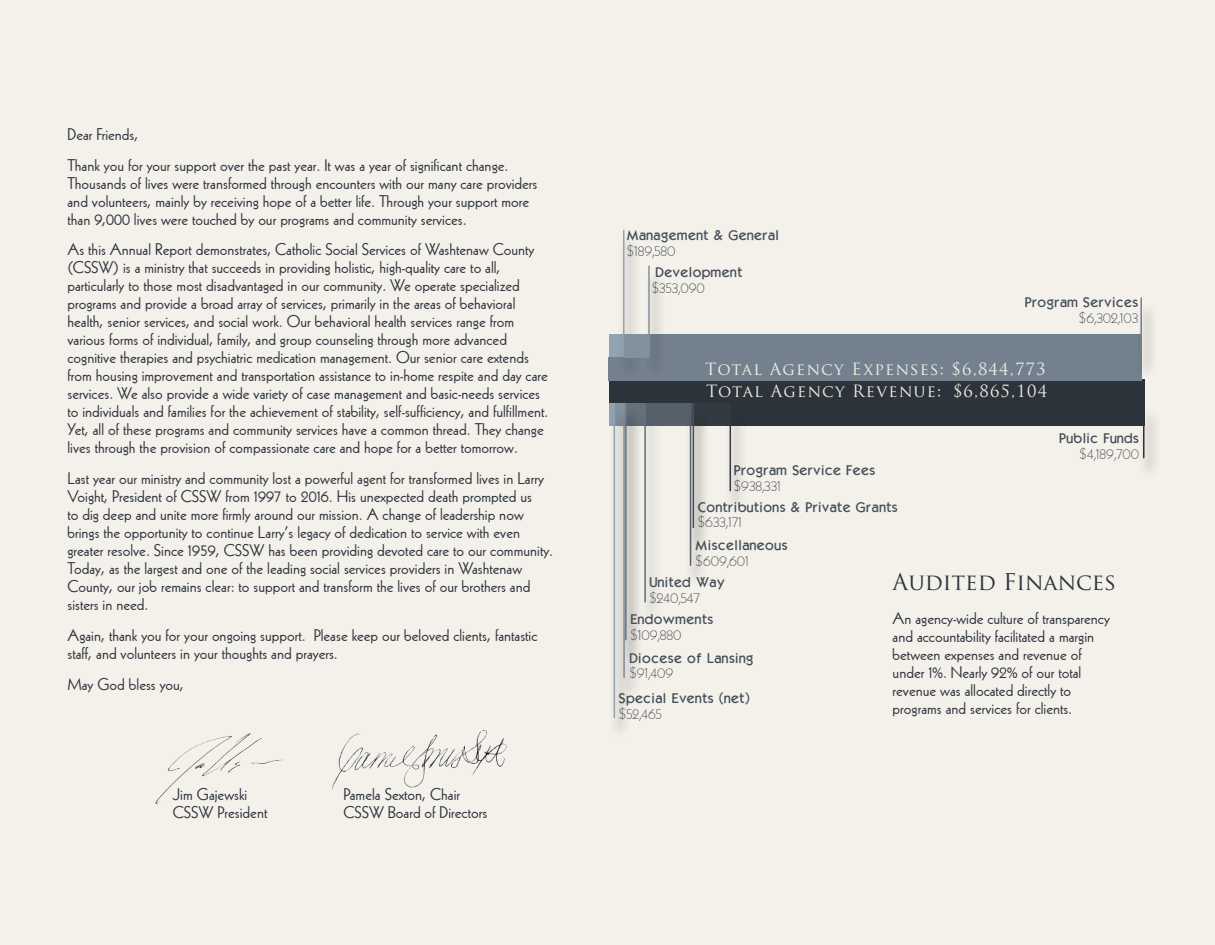
<style>
.page{position:relative;width:1215px;height:945px;background:#f4f1ea}
.page>*{position:absolute;margin:0;border:0;box-sizing:border-box;transform-origin:0 0}
.t1{font:22.5px "Trajan Pro";color:#2c333b}
.t2{font:16.5px/18px "Kabel";color:#2c333b}
.t3{font:16.5px "Trajan Pro";letter-spacing:.07em;color:#f1ede3}
.t4{font:300 15px "Kabel";color:#333a42}
.t5{font:500 12px "Kabel";color:#454e57}
</style>
<div class="page">
<div style="left:609px;top:402px;width:6px;height:23px;background:#92a2b0"></div>
<div style="left:615px;top:402px;width:9px;height:23px;background:#82919e"></div>
<hr style="left:624px;top:402px;width:2px;height:23px;background:#73808d">
<div style="left:626px;top:402px;width:19px;height:23px;background:#64707b"></div>
<div style="left:621px;top:408px;width:21px;height:254px;background:#221e1f;opacity:.7"></div>
<hr style="left:625px;top:404px;width:2px;height:236px;background:#73808d">
<div style="left:620px;top:408px;width:20px;height:292px;background:#221e1f;opacity:.7"></div>
<hr style="left:623px;top:404px;width:2px;height:274px;background:#82919e">
<div style="left:646px;top:402px;width:44px;height:23px;background:#55606a"></div>
<hr style="left:691px;top:402px;width:3px;height:23px;background:#454e57">
<div style="left:693px;top:402px;width:37px;height:23px;background:#333a42"></div>
<div style="left:730px;top:402px;width:415px;height:23px;background:#2c333b"></div>
<div style="left:609px;top:380px;width:536px;height:23px;background:#2c333b"></div>
<div style="left:686px;top:408px;width:21px;height:180px;background:#221e1f;opacity:.7"></div>
<hr style="left:690px;top:404px;width:1px;height:161px;background:#55606a">
<div style="left:689px;top:408px;width:20px;height:142px;background:#221e1f;opacity:.7"></div>
<hr style="left:693px;top:404px;width:1px;height:123px;background:#454e57">
<div style="left:1139px;top:408px;width:21px;height:72px;background:#221e1f;opacity:.7"></div>
<hr style="left:1143px;top:404px;width:1px;height:54px;background:#2c333b">
<div style="left:641px;top:408px;width:20px;height:217px;background:#55606a;opacity:.7"></div>
<hr style="left:644px;top:404px;width:2px;height:198px;background:#64707b">
<div style="left:610px;top:408px;width:20px;height:332px;background:#221e1f;opacity:.7"></div>
<hr style="left:614px;top:404px;width:1px;height:314px;background:#92a2b0">
<div style="left:726px;top:408px;width:20px;height:105px;background:#221e1f;opacity:.7"></div>
<hr style="left:730px;top:404px;width:1px;height:87px;background:#333a42">
<div style="left:609px;top:334px;width:15px;height:23px;background:#92a2b0"></div>
<div style="left:649px;top:334px;width:493px;height:23px;background:#73808d"></div>
<div style="left:609px;top:357px;width:533px;height:24px;background:#73808d"></div>
<div style="left:1137px;top:302px;width:20px;height:77px;background:#221e1f;opacity:.7"></div>
<hr style="left:1140px;top:298px;width:2px;height:59px;background:#73808d">
<div style="left:619px;top:235px;width:21px;height:144px;background:#221e1f;opacity:.7"></div>
<hr style="left:623px;top:230px;width:2px;height:126px;background:#92a2b0">
<div style="left:644px;top:270px;width:21px;height:109px;background:#221e1f;opacity:.7"></div>
<hr style="left:648px;top:266px;width:2px;height:91px;background:#82919e">
<div style="left:624px;top:334px;width:25px;height:23px;background:#82919e"></div>
<img style="left:155px;top:733px;width:128px;height:70px">
<img style="left:333px;top:731px;width:173px;height:57px">
<p class="t2" style="left:68px;top:119px;width:442px;line-height:30.9px">Dear Friends,<br>Thank you for your support over the past year. It was a year of significant change.</p>
<p class="t2" style="left:68px;top:174px;width:472px">Thousands of lives were transformed through encounters with our many care providers and volunteers, mainly by receiving hope of a better life. Through your support more than 9,000 lives were touched by our programs and community services.</p>
<p class="t2" style="left:68px;top:241px;width:482px">As this Annual Report demonstrates, Catholic Social Services of Washtenaw County (CSSW) is a ministry that succeeds in providing holistic, high-quality care to all, particularly to those most disadvantaged in our community. We operate specialized programs and provide a broad array of services, primarily in the areas of behavioral health, senior services, and social work. Our behavioral health services range from various forms of individual, family, and group counseling through more advanced cognitive therapies and psychiatric medication management. Our senior care extends from housing improvement and transportation assistance to in-home respite and day care services. We also provide a wide variety of case management and basic-needs services to individuals and families for the achievement of stability, self-sufficiency, and fulfillment.<br>Yet, all of these programs and community services have a common thread. They change lives through the provision of compassionate care and hope for a better tomorrow.</p>
<p class="t2" style="left:68px;top:470px;width:487px">Last year our ministry and community lost a powerful agent for transformed lives in Larry Voight, President of CSSW from 1997 to 2016. His unexpected death prompted us<br>to dig deep and unite more firmly around our mission. A change of leadership now brings the opportunity to continue Larry’s legacy of dedication to service with even greater resolve. Since 1959, CSSW has been providing devoted care to our community.<br>Today, as the largest and one of the leading social services providers in Washtenaw County, our job remains clear: to support and transform the lives of our brothers and sisters in need.</p>
<p class="t2" style="left:68px;top:627px;width:472px">Again, thank you for your ongoing support. Please keep our beloved clients, fantastic staff, and volunteers in your thoughts and prayers.</p>
<p class="t2" style="left:68px;top:676px;width:118px">May God bless you,</p>
<p class="t2" style="left:173px;top:786px;width:96px">Jim Gajewski<br>CSSW President</p>
<p class="t2" style="left:343px;top:786px;width:145px">Pamela Sexton, Chair<br>CSSW Board of Directors</p>
<p class="t5" style="left:626px;top:229px;width:154px">Management &amp; General</p>
<p class="t4" style="left:626px;top:244px;width:51px">$189,580</p>
<p class="t5" style="left:655px;top:266px;width:89px">Development</p>
<p class="t4" style="left:652px;top:281px;width:55px">$353,090</p>
<p class="t5" style="left:1024px;top:296px;width:115px">Program Services</p>
<p class="t4" style="left:1079px;top:311px;width:61px">$6,302,103</p>
<p class="t3" style="left:705px;top:361px;width:342px">Total Agency Expenses: $6,844,773</p>
<p class="t3" style="left:706px;top:383px;width:343px">Total Agency Revenue: $6,865,104</p>
<p class="t5" style="left:733px;top:464px;width:144px">Program Service Fees</p>
<p class="t4" style="left:733px;top:479px;width:49px">$938,331</p>
<p class="t5" style="left:698px;top:501px;width:202px">Contributions &amp; Private Grants</p>
<p class="t4" style="left:698px;top:516px;width:46px">$633,171</p>
<p class="t5" style="left:695px;top:539px;width:94px">Miscellaneous</p>
<p class="t4" style="left:695px;top:554px;width:55px">$609,601</p>
<p class="t5" style="left:1059px;top:432px;width:82px">Public Funds</p>
<p class="t4" style="left:1079px;top:447px;width:61px">$4,189,700</p>
<p class="t5" style="left:649px;top:576px;width:77px">United Way</p>
<p class="t4" style="left:649px;top:591px;width:52px">$240,547</p>
<p class="t5" style="left:630px;top:613px;width:85px">Endowments</p>
<p class="t4" style="left:630px;top:628px;width:53px">$109,880</p>
<p class="t5" style="left:629px;top:652px;width:126px">Diocese of Lansing</p>
<p class="t4" style="left:629px;top:666px;width:46px">$91,409</p>
<p class="t5" style="left:619px;top:692px;width:133px">Special Events (net)</p>
<p class="t4" style="left:619px;top:707px;width:45px">$52,465</p>
<h1 class="t1" style="left:893px;top:571px;width:225px">Audited Finances</h1>
<p class="t2" style="left:893px;top:610px;width:219px">An agency-wide culture of transparency and accountability facilitated a margin between expenses and revenue of under 1%. Nearly 92% of our total revenue was allocated directly to programs and services for clients.</p>
</div>
